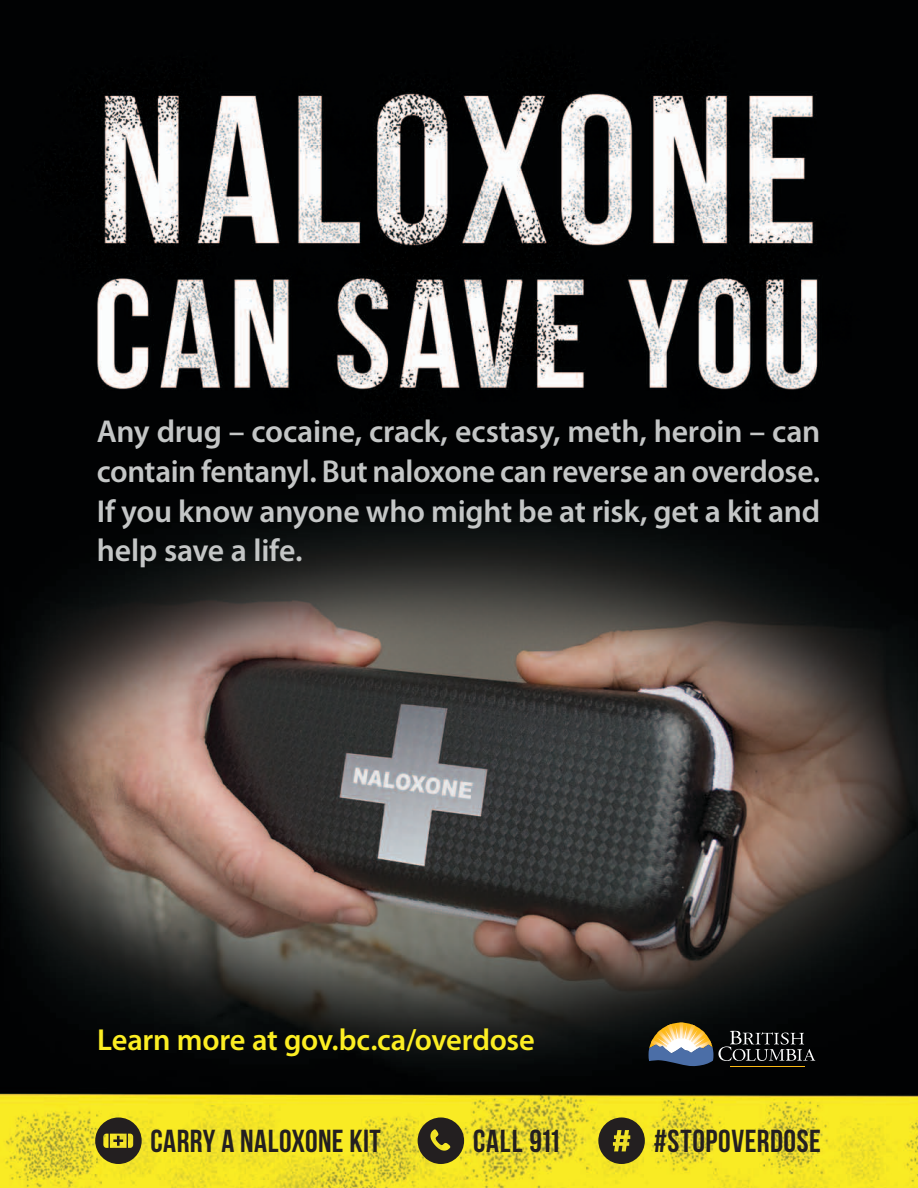
<style>
.page{position:relative;width:918px;height:1188px;background:#fff}
.page>*{position:absolute;margin:0;border:0;box-sizing:border-box;transform-origin:0 0}
.t1{font:600 31.8px/39.8px "Myriad Pro";letter-spacing:-.01em;color:#c4c6c6;text-align:justify}
.t2{font:700 31.8px "Bebas Neue";letter-spacing:.015em;color:#231f20}
.t3{font:600 30.45px "Myriad Pro";letter-spacing:-.01em;color:#fcee23}
</style>
<div class="page">
<img style="left:0;top:0;width:918px;height:1188px">
<svg style="left:418px;top:1118px;width:46px;height:46px;background:#5c5521"></svg>
<svg style="left:95px;top:1118px;width:47px;height:46px;background:#706822"></svg>
<svg style="left:598px;top:1118px;width:47px;height:46px;background:#665f21"></svg>
<svg style="left:649px;top:1023px;width:166px;height:44px;background:#4c4a43"></svg>
<p class="t1" style="left:97px;top:411px;width:725px">Any drug – cocaine, crack, ecstasy, meth, heroin – can contain fentanyl. But naloxone can reverse an overdose.<br>If you know anyone who might be at risk, get a kit and help save a life.</p>
<p class="t3" style="left:97px;top:1021px;width:439px">Learn more at gov.bc.ca/overdose</p>
<p class="t2" style="left:151px;top:1123px;width:232px">CARRY A NALOXONE KIT</p>
<p class="t2" style="left:473px;top:1123px;width:90px">CALL 911</p>
<p class="t2" style="left:654px;top:1123px;width:169px">#STOPOVERDOSE</p>
</div>
